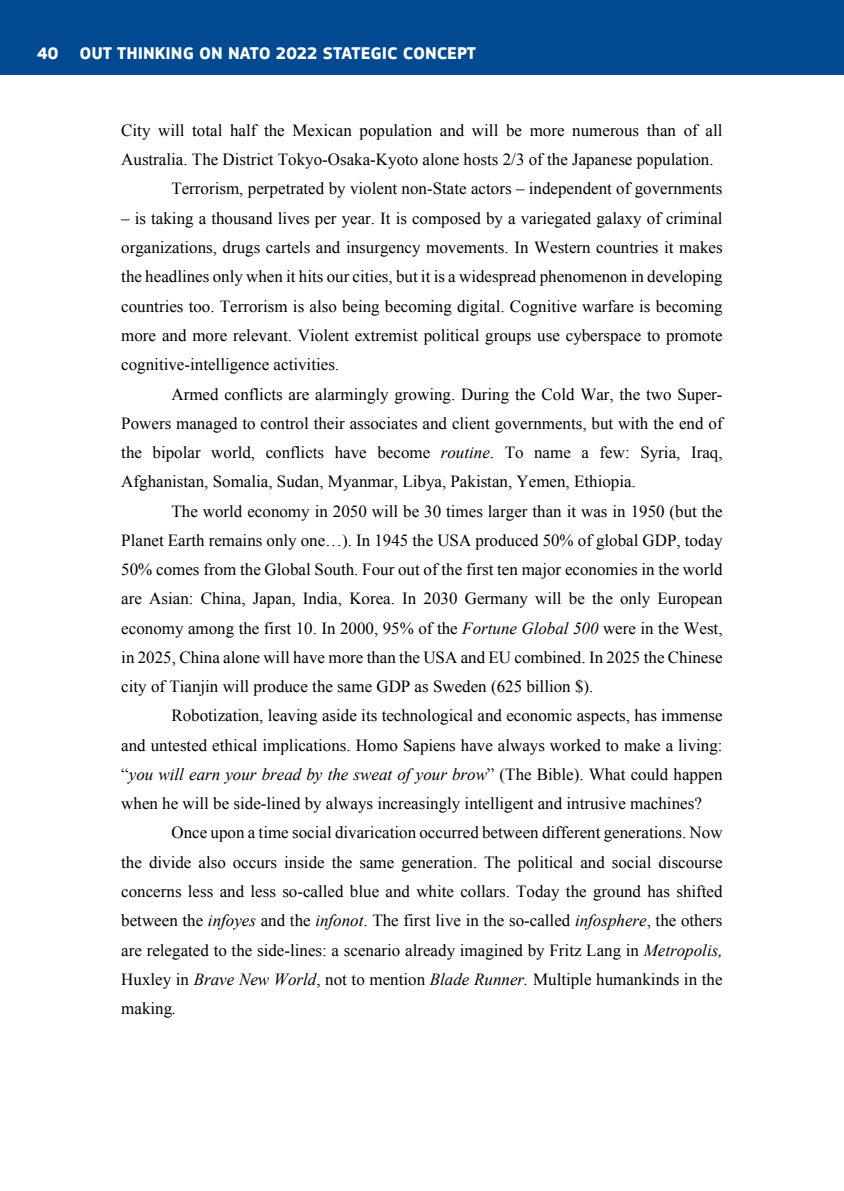
<style>
.page{position:relative;width:844px;height:1191px;background:#fff}
.page>*{position:absolute;margin:0;border:0;box-sizing:border-box;transform-origin:0 0}
.t1{font:700 17.5px "PF Square Sans Pro";color:#fff}
.t2{font:16.97px "Times New Roman";color:#000}
.t3{font:italic 16.97px "Times New Roman";color:#000}
.s1{font-style:italic}
.s2{font-style:normal}
</style>
<div class="page">
<div style="left:0;top:0;width:843px;height:74px;background:#014991"></div>
<hr style="left:843px;top:0;width:1px;height:74px;background:#014991">
<p class="t1" style="left:37px;top:43px;width:440px">40 OUT THINKING ON NATO 2022 STATEGIC CONCEPT</p>
<p class="t2" style="left:121px;top:120px;width:602px">City will total half the Mexican population and will be more numerous than of all</p>
<p class="t2" style="left:121px;top:150px;width:593px">Australia. The District Tokyo-Osaka-Kyoto alone hosts 2/3 of the Japanese population.</p>
<p class="t2" style="left:171px;top:179px;width:552px">Terrorism, perpetrated by violent non-State actors – independent of governments</p>
<p class="t2" style="left:121px;top:208px;width:602px">– is taking a thousand lives per year. It is composed by a variegated galaxy of criminal</p>
<p class="t2" style="left:121px;top:237px;width:602px">organizations, drugs cartels and insurgency movements. In Western countries it makes</p>
<p class="t2" style="left:121px;top:267px;width:602px">the headlines only when it hits our cities, but it is a widespread phenomenon in developing</p>
<p class="t2" style="left:121px;top:296px;width:602px">countries too. Terrorism is also being becoming digital. Cognitive warfare is becoming</p>
<p class="t2" style="left:121px;top:325px;width:602px">more and more relevant. Violent extremist political groups use cyberspace to promote</p>
<p class="t2" style="left:121px;top:354px;width:219px">cognitive-intelligence activities.</p>
<p class="t2" style="left:171px;top:384px;width:552px">Armed conflicts are alarmingly growing. During the Cold War, the two Super-</p>
<p class="t2" style="left:121px;top:413px;width:602px">Powers managed to control their associates and client governments, but with the end of</p>
<p class="t2" style="left:121px;top:442px;width:602px">the bipolar world, conflicts have become <span class="s1">routine</span>. To name a few: Syria, Iraq,</p>
<p class="t2" style="left:121px;top:471px;width:516px">Afghanistan, Somalia, Sudan, Myanmar, Libya, Pakistan, Yemen, Ethiopia.</p>
<p class="t2" style="left:171px;top:501px;width:552px">The world economy in 2050 will be 30 times larger than it was in 1950 (but the</p>
<p class="t2" style="left:121px;top:530px;width:602px">Planet Earth remains only one…). In 1945 the USA produced 50% of global GDP, today</p>
<p class="t2" style="left:121px;top:559px;width:602px">50% comes from the Global South. Four out of the first ten major economies in the world</p>
<p class="t2" style="left:121px;top:589px;width:602px">are Asian: China, Japan, India, Korea. In 2030 Germany will be the only European</p>
<p class="t2" style="left:121px;top:618px;width:602px">economy among the first 10. In 2000, 95% of the <span class="s1">Fortune Global 500</span> were in the West,</p>
<p class="t2" style="left:121px;top:647px;width:602px">in 2025, China alone will have more than the USA and EU combined. In 2025 the Chinese</p>
<p class="t2" style="left:121px;top:676px;width:473px">city of Tianjin will produce the same GDP as Sweden (625 billion $).</p>
<p class="t2" style="left:171px;top:706px;width:552px">Robotization, leaving aside its technological and economic aspects, has immense</p>
<p class="t2" style="left:121px;top:735px;width:602px">and untested ethical implications. Homo Sapiens have always worked to make a living:</p>
<p class="t3" style="left:121px;top:764px;width:602px"><span class="s2">“</span>you will earn your bread by the sweat of your brow<span class="s2">” (The Bible). What could happen</span></p>
<p class="t2" style="left:121px;top:793px;width:582px">when he will be side-lined by always increasingly intelligent and intrusive machines?</p>
<p class="t2" style="left:171px;top:823px;width:552px">Once upon a time social divarication occurred between different generations. Now</p>
<p class="t2" style="left:121px;top:852px;width:602px">the divide also occurs inside the same generation. The political and social discourse</p>
<p class="t2" style="left:121px;top:881px;width:602px">concerns less and less so-called blue and white collars. Today the ground has shifted</p>
<p class="t2" style="left:121px;top:911px;width:602px">between the <span class="s1">infoyes</span> and the <span class="s1">infonot</span>. The first live in the so-called <span class="s1">infosphere</span>, the others</p>
<p class="t2" style="left:121px;top:940px;width:602px">are relegated to the side-lines: a scenario already imagined by Fritz Lang in <span class="s1">Metropolis,</span></p>
<p class="t2" style="left:121px;top:969px;width:602px">Huxley in <span class="s1">Brave New World</span>, not to mention <span class="s1">Blade Runner.</span> Multiple humankinds in the</p>
<p class="t2" style="left:121px;top:998px;width:57px">making<span class="s1">.</span></p>
</div>
